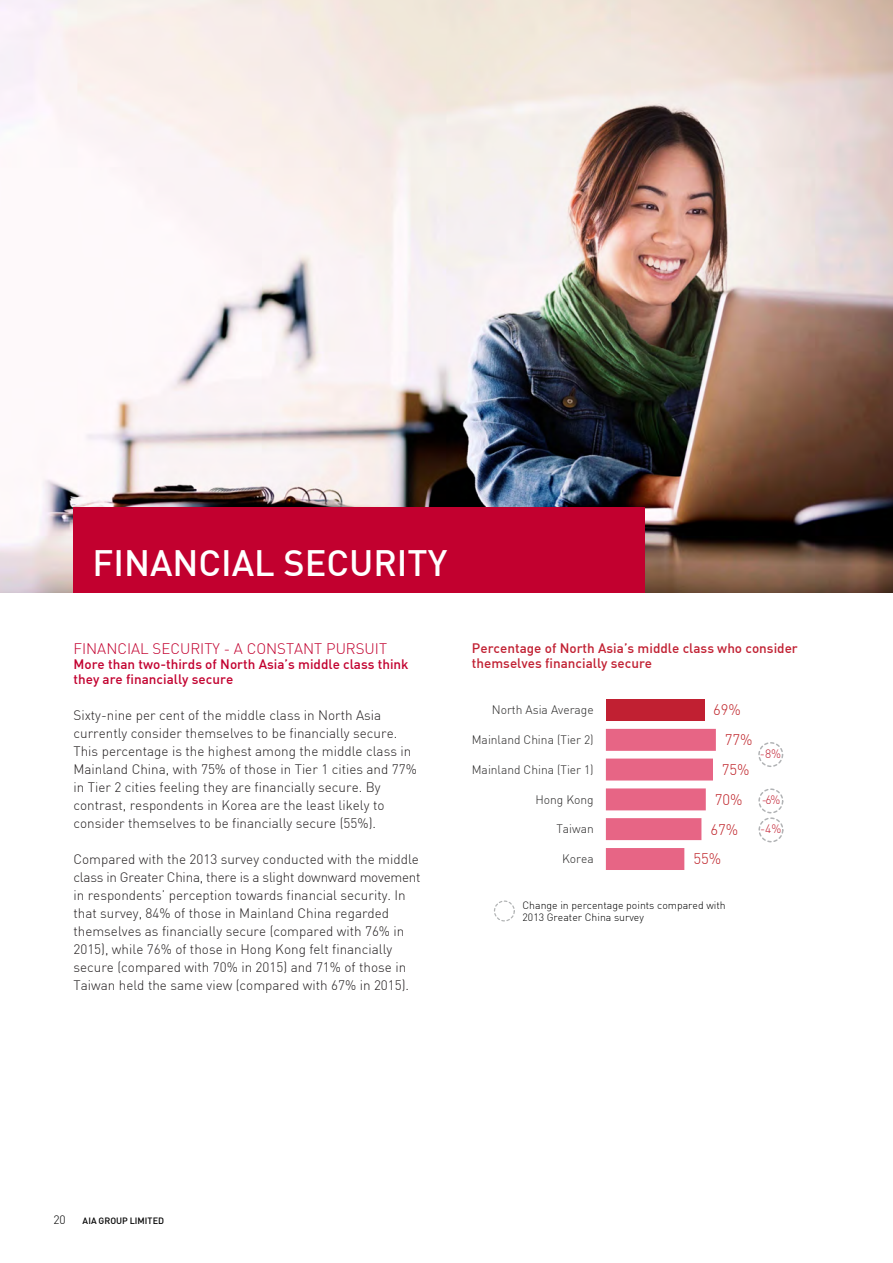
<style>
.page{position:relative;width:893px;height:1263px;background:#fff}
.page>*{position:absolute;margin:0;border:0;box-sizing:border-box;transform-origin:0 0}
.t1{font:500 36px "DIN";color:#fff}
.t2{font:300 15px "DIN";color:#c2002f}
.t3{font:300 15px "DIN";color:#be2026}
.t4{font:300 13.5px/18px "DIN";color:#231f20}
.t5{font:500 13.5px/15px "DIN";color:#c12032}
.t6{font:500 13.5px/15px "DIN";color:#c2002f}
.t7{font:300 12px "DIN";color:#272626}
.t8{font:300 12px "DIN";color:#c12032}
.t9{font:300 12px "DIN";color:#000}
.t10{font:300 10.5px/12.6px "DIN";color:#000}
.t11{font:500 9px "DIN";letter-spacing:.005em;color:#000}
</style>
<div class="page">
<img style="left:0;top:0;width:893px;height:593px">
<div style="left:73px;top:508px;width:572px;height:85px;background:#c2002f"></div>
<div style="left:606px;top:699px;width:98px;height:22px;background:#c12032"></div>
<svg style="left:606px;top:729px;width:110px;height:141px"></svg>
<div style="left:758px;top:742px;width:25px;height:25px;border:2px dashed #b1b3b5;border-radius:50%"></div>
<div style="left:758px;top:788px;width:25px;height:25px;border:2px dashed #b1b3b5;border-radius:50%"></div>
<div style="left:758px;top:817px;width:25px;height:25px;border:2px dashed #b1b3b5;border-radius:50%"></div>
<div style="left:494px;top:900px;width:21px;height:21px;border:1px dashed #b2b4b5;border-radius:50%"></div>
<h1 class="t1" style="left:92px;top:540px;width:356px">FINANCIAL SECURITY</h1>
<p class="t2" style="left:73px;top:640px;width:315px">FINANCIAL SECURITY - A CONSTANT PURSUIT</p>
<p class="t6" style="left:73px;top:657px;width:337px">More than two-thirds of North Asia’s middle class think they are financially secure</p>
<p class="t4" style="left:73px;top:706px;width:345px">Sixty-nine per cent of the middle class in North Asia currently consider themselves to be financially secure.<br>This percentage is the highest among the middle class in Mainland China, with 75% of those in Tier 1 cities and 77% in Tier 2 cities feeling they are financially secure. By contrast, respondents in Korea are the least likely to consider themselves to be financially secure (55%).</p>
<p class="t4" style="left:73px;top:850px;width:349px">Compared with the 2013 survey conducted with the middle class in Greater China, there is a slight downward movement in respondents’ perception towards financial security. In that survey, 84% of those in Mainland China regarded themselves as financially secure (compared with 76% in 2015), while 76% of those in Hong Kong felt financially secure (compared with 70% in 2015) and 71% of those in Taiwan held the same view (compared with 67% in 2015).</p>
<p class="t5" style="left:472px;top:641px;width:327px">Percentage of North Asia’s middle class who consider themselves financially secure</p>
<p class="t7" style="left:492px;top:702px;width:103px">North Asia Average</p>
<p class="t3" style="left:713px;top:701px;width:29px">69%</p>
<p class="t7" style="left:472px;top:732px;width:123px">Mainland China (Tier 2)</p>
<p class="t3" style="left:725px;top:730px;width:29px">77%</p>
<p class="t7" style="left:472px;top:762px;width:123px">Mainland China (Tier 1)</p>
<p class="t7" style="left:535px;top:792px;width:60px">Hong Kong</p>
<p class="t7" style="left:556px;top:822px;width:39px">Taiwan</p>
<p class="t3" style="left:722px;top:760px;width:29px">75%</p>
<p class="t3" style="left:715px;top:790px;width:29px">70%</p>
<p class="t3" style="left:710px;top:820px;width:29px">67%</p>
<p class="t8" style="left:760px;top:746px;width:23px">-8%</p>
<p class="t8" style="left:762px;top:792px;width:20px">-6%</p>
<p class="t8" style="left:760px;top:821px;width:23px">-4%</p>
<p class="t7" style="left:562px;top:851px;width:33px">Korea</p>
<p class="t3" style="left:693px;top:850px;width:29px">55%</p>
<p class="t10" style="left:523px;top:898px;width:205px">Change in percentage points compared with<br>2013 Greater China survey</p>
<p class="t9" style="left:54px;top:1212px;width:14px">20</p>
<p class="t11" style="left:83px;top:1214px;width:83px">AIA GROUP LIMITED</p>
</div>
